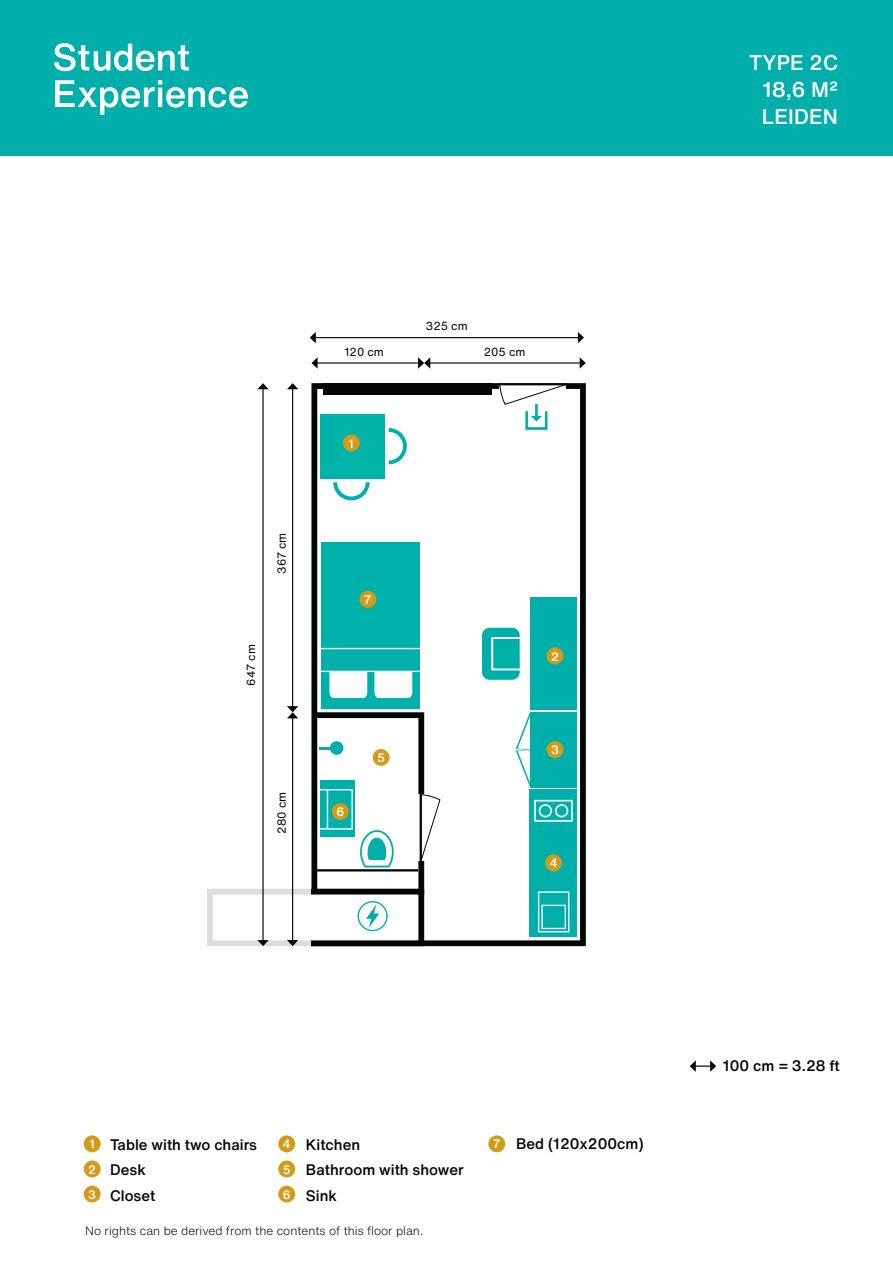
<style>
.page{position:relative;width:893px;height:1263px;background:#fff}
.page>*{position:absolute;margin:0;border:0;box-sizing:border-box;transform-origin:0 0}
.t1{font:500 21px "Helvetica Now Text";letter-spacing:.01em;color:#fff}
.t2{font:500 15px "Helvetica Now Text";color:#040605}
.t3{font:300 12px "Helvetica Now Text";color:#040605}
.t4{font:500 12px "Helvetica Now Text";color:#fff}
.t5{font:11.55px "Helvetica Now Text";color:#040605}
</style>
<div class="page">
<div style="left:311px;top:383px;width:275px;height:563px;border:6px solid #040605"></div>
<hr style="left:292px;top:388px;width:1px;height:319px;background:#040605">
<svg style="left:287px;top:383px;width:11px;height:6px"></svg>
<div style="left:313px;top:712px;width:111px;height:183px;border:6px solid #040605"></div>
<svg style="left:417px;top:794px;width:3px;height:67px"></svg>
<svg style="left:420px;top:794px;width:21px;height:69px"></svg>
<hr style="left:420px;top:793px;width:2px;height:68px;background:#040605">
<hr style="left:315px;top:337px;width:264px;height:1px;background:#040605">
<svg style="left:310px;top:332px;width:6px;height:11px"></svg>
<svg style="left:578px;top:332px;width:6px;height:11px"></svg>
<hr style="left:317px;top:362px;width:102px;height:2px;background:#040605">
<svg style="left:311px;top:357px;width:7px;height:12px"></svg>
<div style="left:207px;top:889px;width:217px;height:57px;background:#fff;border:6px solid #040605"></div>
<div style="left:190px;top:870px;width:121px;height:97px;background:#fff"></div>
<svg style="left:357px;top:900px;width:32px;height:32px"></svg>
<hr style="left:262px;top:388px;width:2px;height:553px;background:#040605">
<svg style="left:257px;top:940px;width:12px;height:6px"></svg>
<svg style="left:257px;top:383px;width:12px;height:6px"></svg>
<hr style="left:292px;top:718px;width:1px;height:223px;background:#040605">
<svg style="left:287px;top:940px;width:11px;height:6px"></svg>
<svg style="left:287px;top:706px;width:11px;height:12px"></svg>
<hr style="left:430px;top:362px;width:150px;height:2px;background:#040605">
<svg style="left:418px;top:357px;width:12px;height:12px"></svg>
<svg style="left:580px;top:357px;width:6px;height:12px"></svg>
<div style="left:320px;top:780px;width:35px;height:56px;background:#00afaa"></div>
<svg style="left:320px;top:789px;width:74px;height:78px"></svg>
<hr style="left:327px;top:790px;width:1px;height:39px;background:#fcfcfc">
<div style="left:529px;top:789px;width:48px;height:147px;background:#00afaa"></div>
<div style="left:538px;top:891px;width:31px;height:41px;border:1px solid #fcfcfc"></div>
<div style="left:541px;top:905px;width:25px;height:24px;border:1px solid #fcfcfc"></div>
<div style="left:534px;top:800px;width:39px;height:22px;border:2px solid #fcfcfc"></div>
<div style="left:539px;top:804px;width:13px;height:13px;border:2px solid #fcfcfc;border-radius:50%"></div>
<div style="left:555px;top:804px;width:13px;height:13px;border:2px solid #fcfcfc;border-radius:50%"></div>
<div style="left:530px;top:712px;width:43px;height:75px;background:#00afaa"></div>
<svg style="left:516px;top:712px;width:14px;height:75px"></svg>
<div style="left:554px;top:712px;width:23px;height:75px;background:#00afaa"></div>
<div style="left:321px;top:542px;width:99px;height:166px;background:#00b0ab"></div>
<svg style="left:329px;top:672px;width:38px;height:26px"></svg>
<hr style="left:321px;top:671px;width:99px;height:1px;background:#fcfcfc">
<hr style="left:321px;top:648px;width:99px;height:1px;background:#fcfcfc">
<svg style="left:374px;top:672px;width:38px;height:26px"></svg>
<div style="left:530px;top:598px;width:47px;height:112px;background:#00afaa"></div>
<div style="left:482px;top:628px;width:38px;height:52px;background:#00afaa;border-radius:8px"></div>
<div style="left:491px;top:637px;width:30px;height:33px;border:2px solid #fff"></div>
<div style="left:278px;top:1135px;width:17px;height:17px;background:#d49b18;border-radius:50%"></div>
<div style="left:545px;top:854px;width:17px;height:17px;background:#d49b18;border-radius:50%"></div>
<div style="left:84px;top:1160px;width:17px;height:17px;background:#d49b18;border-radius:50%"></div>
<div style="left:546px;top:647px;width:17px;height:17px;background:#d49b18;border-radius:50%"></div>
<div style="left:84px;top:1135px;width:17px;height:17px;background:#d49b18;border-radius:50%"></div>
<div style="left:84px;top:1185px;width:17px;height:17px;background:#d49b18;border-radius:50%"></div>
<div style="left:546px;top:741px;width:17px;height:17px;background:#d49b18;border-radius:50%"></div>
<div style="left:278px;top:1160px;width:17px;height:17px;background:#d49b18;border-radius:50%"></div>
<div style="left:373px;top:749px;width:17px;height:17px;background:#d49b18;border-radius:50%"></div>
<div style="left:488px;top:1135px;width:17px;height:17px;background:#d49b18;border-radius:50%"></div>
<div style="left:359px;top:591px;width:17px;height:17px;background:#d49b18;border-radius:50%"></div>
<div style="left:278px;top:1185px;width:17px;height:17px;background:#d49b18;border-radius:50%"></div>
<div style="left:332px;top:803px;width:17px;height:17px;background:#d49b18;border-radius:50%"></div>
<div style="left:330px;top:741px;width:13px;height:14px;background:#00afaa;border-radius:50%"></div>
<svg style="left:320px;top:747px;width:10px;height:2px"></svg>
<svg style="left:389px;top:428px;width:18px;height:36px"></svg>
<svg style="left:333px;top:482px;width:37px;height:18px"></svg>
<div style="left:320px;top:414px;width:65px;height:65px;background:#00b3a9"></div>
<div style="left:343px;top:434px;width:17px;height:17px;background:#d49b18;border-radius:50%"></div>
<div style="left:324px;top:383px;width:168px;height:11px;background:#040605"></div>
<svg style="left:690px;top:1060px;width:26px;height:12px"></svg>
<hr style="left:317px;top:869px;width:101px;height:2px;background:#040605">
<svg style="left:499px;top:383px;width:69px;height:47px"></svg>
<div style="left:0;top:0;width:893px;height:156px;background:#00aeab"></div>
<svg style="left:54px;top:43px;width:135px;height:28px"></svg>
<svg style="left:55px;top:80px;width:193px;height:35px"></svg>
<p class="t5" style="left:426px;top:317px;width:43px">325 cm</p>
<p class="t5" style="left:344px;top:343px;width:41px">120 cm</p>
<p class="t5" style="left:484px;top:343px;width:43px">205 cm</p>
<p class="t5" style="left:273px;top:574px;width:43px;rotate:-90deg">367 cm</p>
<p class="t5" style="left:242px;top:686px;width:43px;rotate:-90deg">647 cm</p>
<p class="t5" style="left:273px;top:833px;width:43px;rotate:-90deg">280 cm</p>
<p class="t4" style="left:349px;top:434px;width:7px">1</p>
<p class="t4" style="left:364px;top:591px;width:9px">7</p>
<p class="t4" style="left:336px;top:803px;width:9px">6</p>
<p class="t4" style="left:377px;top:749px;width:9px">5</p>
<p class="t4" style="left:551px;top:647px;width:9px">2</p>
<p class="t4" style="left:551px;top:741px;width:9px">3</p>
<p class="t4" style="left:550px;top:854px;width:9px">4</p>
<p class="t4" style="left:89px;top:1135px;width:7px">1</p>
<p class="t4" style="left:88px;top:1160px;width:9px">2</p>
<p class="t4" style="left:88px;top:1185px;width:9px">3</p>
<p class="t2" style="left:110px;top:1133px;width:148px">Table with two chairs</p>
<p class="t2" style="left:110px;top:1158px;width:37px">Desk</p>
<p class="t2" style="left:110px;top:1184px;width:47px">Closet</p>
<p class="t4" style="left:283px;top:1135px;width:9px">4</p>
<p class="t4" style="left:283px;top:1160px;width:9px">5</p>
<p class="t4" style="left:283px;top:1185px;width:9px">6</p>
<p class="t2" style="left:306px;top:1133px;width:56px">Kitchen</p>
<p class="t2" style="left:306px;top:1158px;width:159px">Bathroom with shower</p>
<p class="t2" style="left:306px;top:1184px;width:33px">Sink</p>
<p class="t3" style="left:85px;top:1222px;width:339px">No rights can be derived from the contents of this floor plan.</p>
<p class="t4" style="left:493px;top:1135px;width:9px">7</p>
<p class="t2" style="left:516px;top:1133px;width:129px">Bed (120x200cm)</p>
<p class="t1" style="left:749px;top:47px;width:90px">TYPE 2C</p>
<p class="t1" style="left:762px;top:74px;width:77px">18,6 M2</p>
<p class="t1" style="left:762px;top:101px;width:78px">LEIDEN</p>
<p class="t2" style="left:723px;top:1054px;width:118px">100 cm = 3.28 ft</p>
</div>
